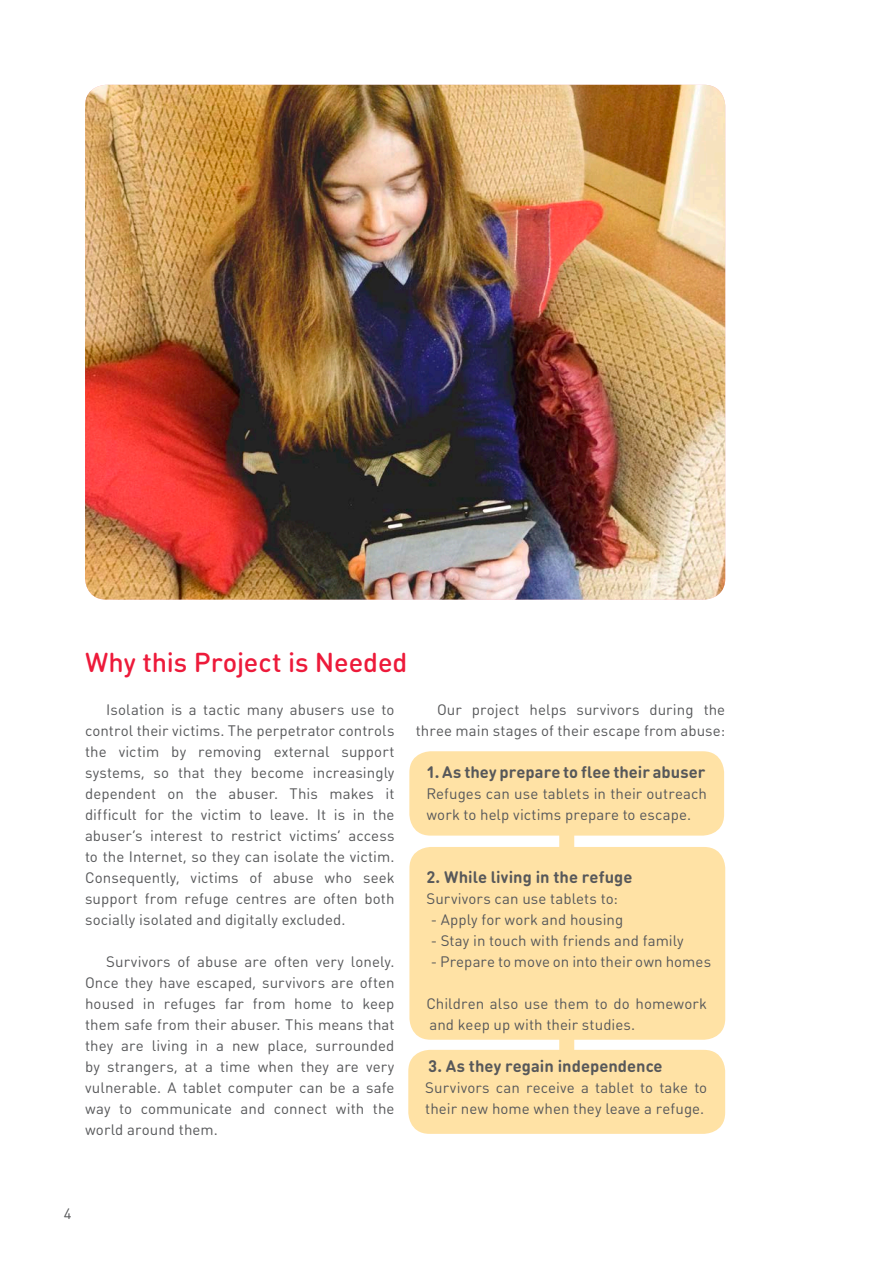
<style>
.page{position:relative;width:893px;height:1263px;background:#fff}
.page>*{position:absolute;margin:0;border:0;box-sizing:border-box;transform-origin:0 0}
.t1{font:500 27px "DIN Round Pro";letter-spacing:-.005em;color:#ed1a3a}
.Copy{font:700 16.5px "DIN Round Pro";letter-spacing:.005em;color:#57585a}
.Copy_indent{font:15px/21px "DIN Round Pro";letter-spacing:.005em;color:#57585a;text-align:justify}
.Copy-2{font:15px/21px "DIN Round Pro";letter-spacing:.005em;color:#57585a}
</style>
<div class="page">
<img style="left:85px;top:85px;width:640px;height:515px">
<div style="left:408px;top:1050px;width:317px;height:84px;background:#ffe2a5;border-radius:21px"></div>
<div style="left:409px;top:751px;width:315px;height:85px;background:#ffe2a5;border-radius:21px"></div>
<div style="left:409px;top:847px;width:316px;height:193px;background:#ffe2a5;border-radius:21px"></div>
<div style="left:559px;top:833px;width:15px;height:21px;background:#ffe2a5"></div>
<div style="left:559px;top:1033px;width:15px;height:18px;background:#ffe2a5"></div>
<p class="t1" style="left:85px;top:644px;width:324px">Why this Project is Needed</p>
<p class="Copy_indent" style="left:85px;top:698px;width:311px;text-indent:21px">Isolation is a tactic many abusers use to control their victims. The perpetrator controls the victim by removing external support systems, so that they become increasingly dependent on the abuser. This makes it difficult for the victim to leave. It is in the abuser’s interest to restrict victims’ access to the Internet, so they can isolate the victim.<br>Consequently, victims of abuse who seek support from refuge centres are often both socially isolated and digitally excluded.</p>
<p class="Copy_indent" style="left:85px;top:950px;width:311px;text-indent:21px">Survivors of abuse are often very lonely.<br>Once they have escaped, survivors are often housed in refuges far from home to keep them safe from their abuser. This means that they are living in a new place, surrounded by strangers, at a time when they are very vulnerable. A tablet computer can be a safe way to communicate and connect with the world around them.</p>
<p class="Copy_indent" style="left:416px;top:698px;width:311px;text-align:right">Our project helps survivors during the three main stages of their escape from abuse:</p>
<p class="Copy" style="left:426px;top:760px;width:280px">1. As they prepare to flee their abuser</p>
<p class="Copy-2" style="left:426px;top:782px;width:282px">Refuges can use tablets in their outreach work to help victims prepare to escape.</p>
<p class="Copy" style="left:426px;top:865px;width:207px">2. While living in the refuge</p>
<p class="Copy-2" style="left:426px;top:887px;width:193px">Survivors can use tablets to:</p>
<p class="Copy-2" style="left:431px;top:908px;width:194px">- Apply for work and housing</p>
<p class="Copy-2" style="left:431px;top:929px;width:254px">- Stay in touch with friends and family</p>
<p class="Copy-2" style="left:431px;top:950px;width:282px">- Prepare to move on into their own homes</p>
<p class="Copy-2" style="left:426px;top:992px;width:282px">Children also use them to do homework and keep up with their studies.</p>
<p class="Copy" style="left:428px;top:1054px;width:236px">3. As they regain independence</p>
<p class="Copy-2" style="left:425px;top:1076px;width:283px">Survivors can receive a tablet to take to their new home when they leave a refuge.</p>
<p class="Copy_indent" style="left:64px;top:1202px;width:9px">4</p>
</div>
